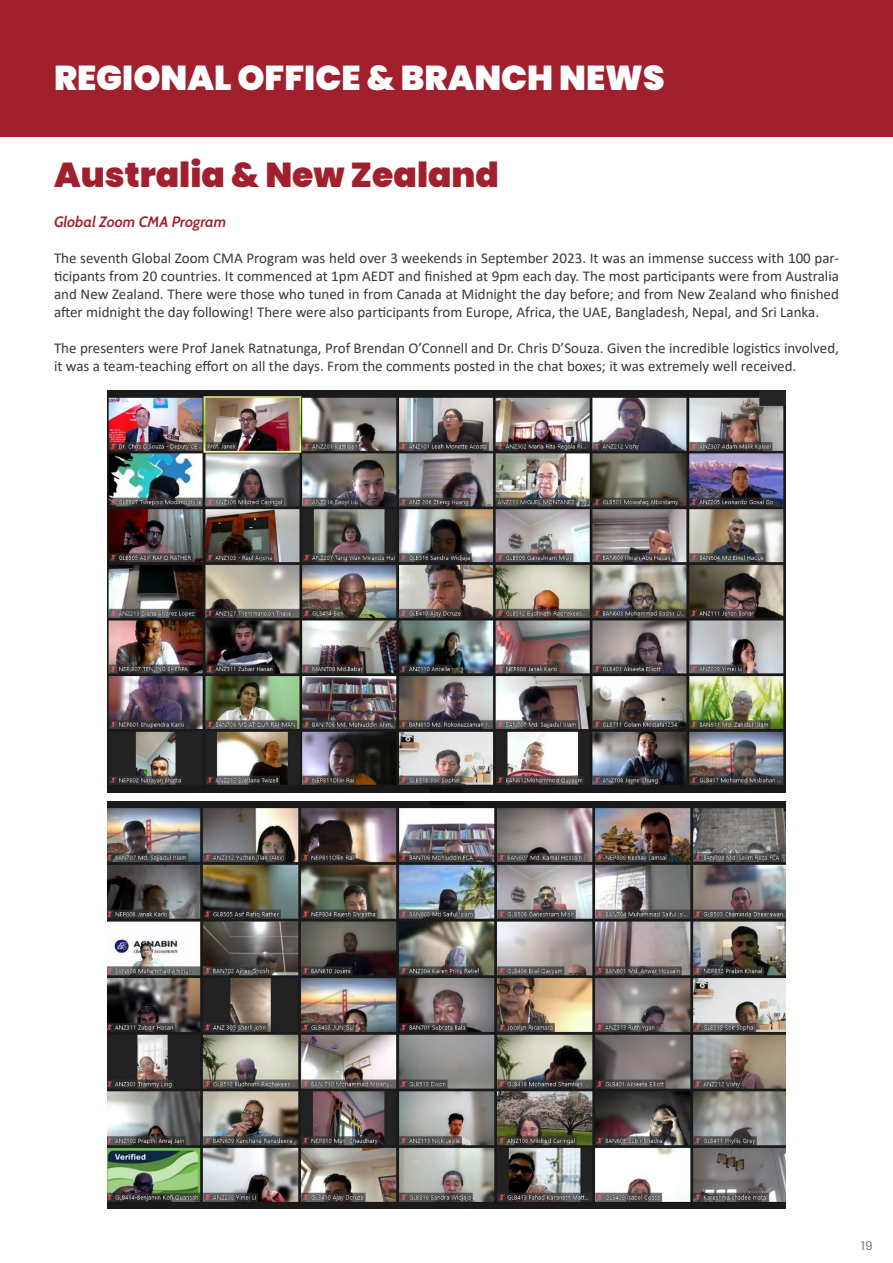
<style>
.page{position:relative;width:893px;height:1263px;background:#fff}
.page>*{position:absolute;margin:0;border:0;box-sizing:border-box;transform-origin:0 0}
.t1{font:900 34.5px "Poppins";color:#fff}
.t2{font:900 34.5px "Poppins";color:#a0202e}
.t3{font:15px/18px "Calibri";color:#383839;text-align:justify}
.t4{font:italic 600 15px "Cabin";color:#a0202e}
.t5{font:12px "Poppins";color:#77787b}
</style>
<div class="page">
<div style="left:0;top:0;width:893px;height:136px;background:#a0202e"></div>
<img style="left:107px;top:390px;width:679px;height:402px">
<img style="left:107px;top:801px;width:679px;height:408px">
<h1 class="t1" style="left:54px;top:58px;width:612px">REGIONAL OFFICE &amp; BRANCH NEWS</h1>
<h1 class="t2" style="left:54px;top:155px;width:447px">Australia &amp; New Zealand</h1>
<p class="t4" style="left:54px;top:213px;width:174px">Global Zoom CMA Program</p>
<p class="t3" style="left:54px;top:249px;width:786px">The seventh Global Zoom CMA Program was held over 3 weekends in September 2023. It was an immense success with 100 par&shy;ticipants from 20 countries. It commenced at 1pm AEDT and finished at 9pm each day. The most participants were from Australia and New Zealand. There were those who tuned in from Canada at Midnight the day before; and from New Zealand who finished after midnight the day following! There were also participants from Europe, Africa, the UAE, Bangladesh, Nepal, and Sri Lanka.</p>
<p class="t3" style="left:54px;top:339px;width:786px">The presenters were Prof Janek Ratnatunga, Prof Brendan O’Connell and Dr. Chris D’Souza. Given the incredible logistics involved, it was a team-teaching effort on all the days. From the comments posted in the chat boxes; it was extremely well received.</p>
<p class="t5" style="left:861px;top:1239px;width:13px">19</p>
</div>
